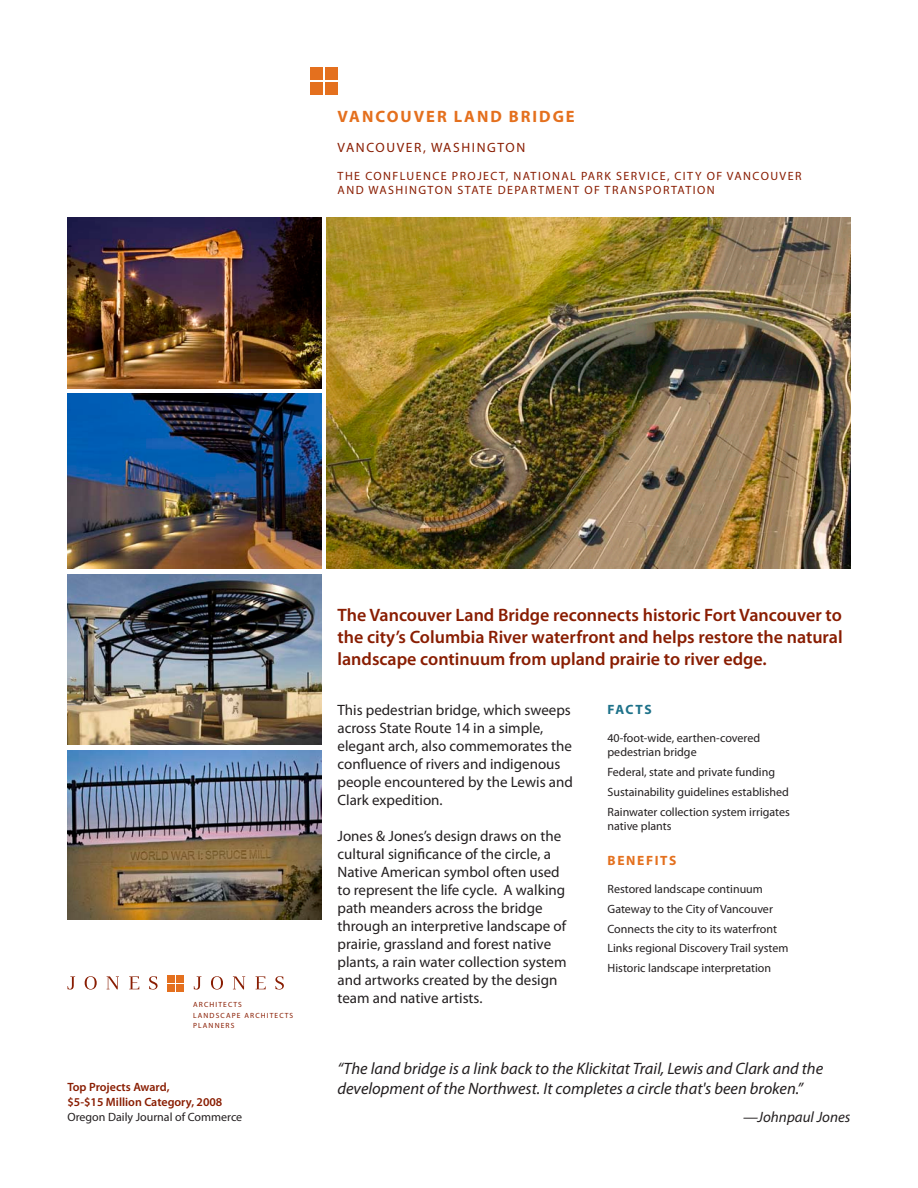
<style>
.page{position:relative;width:918px;height:1188px;background:#fff}
.page>*{position:absolute;margin:0;border:0;box-sizing:border-box;transform-origin:0 0}
.JJ_Project_1st_Line{font:600 18px/21.6px "Myriad Pro";color:#891d02;text-align:justify}
.JJ_Quote{font:italic 16.5px/19.8px "Myriad Pro";color:#231f20}
.JJ_Project_Name{font:700 16.5px "Myriad Pro";letter-spacing:.12em;color:#e4701e}
.JJ_Project_Narrative{font:15px/18px "Myriad Pro";color:#231f20}
.JJ_Attribution{font:italic 15px "Myriad Pro";color:#231f20}
.JJ_Project_Client{font:13.5px "Myriad Pro";letter-spacing:.12em;color:#891d02}
.JJ_Benefits_Head{font:700 13.5px "Myriad Pro";color:#e4701e}
.JJ_Facts_Head{font:700 13.5px "Myriad Pro";letter-spacing:.105em;color:#1e728a}
.JJ_Benefits_Facts_Te{font:12px/14.4px "Myriad Pro";color:#231f20}
.JJ_Project_Client-2{font:12px/14.4px "Myriad Pro";letter-spacing:.12em;color:#891d02}
.JJ_Award_Name{font:600 12px/15px "Myriad Pro";color:#891d02}
.JJ_Award_Grantor{font:12px "Myriad Pro";color:#231f20}
.t1{font:7.5px/10.6px "Myriad";letter-spacing:.15em;color:#891d02}
</style>
<div class="page">
<img style="left:68px;top:218px;width:253px;height:170px">
<img style="left:68px;top:574px;width:253px;height:171px">
<img style="left:327px;top:218px;width:524px;height:351px">
<img style="left:68px;top:394px;width:253px;height:175px">
<img style="left:68px;top:750px;width:253px;height:169px">
<svg style="left:85px;top:976px;width:12px;height:14px"></svg>
<svg style="left:107px;top:976px;width:12px;height:13px"></svg>
<svg style="left:68px;top:976px;width:7px;height:14px"></svg>
<svg style="left:149px;top:976px;width:9px;height:14px"></svg>
<svg style="left:129px;top:976px;width:10px;height:13px"></svg>
<svg style="left:211px;top:976px;width:12px;height:14px"></svg>
<svg style="left:233px;top:976px;width:12px;height:13px"></svg>
<svg style="left:194px;top:976px;width:7px;height:14px"></svg>
<svg style="left:275px;top:976px;width:9px;height:14px"></svg>
<svg style="left:256px;top:976px;width:10px;height:13px"></svg>
<div style="left:168px;top:975px;width:7px;height:8px;background:#e4701e"></div>
<div style="left:168px;top:984px;width:7px;height:7px;background:#e4701e"></div>
<div style="left:176px;top:975px;width:8px;height:8px;background:#e4701e"></div>
<div style="left:176px;top:984px;width:8px;height:7px;background:#e4701e"></div>
<div style="left:310px;top:68px;width:13px;height:12px;background:#e4701e"></div>
<div style="left:310px;top:82px;width:13px;height:12px;background:#e4701e"></div>
<div style="left:325px;top:68px;width:13px;height:12px;background:#e4701e"></div>
<div style="left:325px;top:82px;width:13px;height:12px;background:#e4701e"></div>
<p class="JJ_Project_Name" style="left:338px;top:106px;width:239px">VANCOUVER LAND BRIDGE</p>
<p class="JJ_Project_Client" style="left:338px;top:139px;width:189px">Vancouver, Washington</p>
<p class="JJ_Project_Client-2" style="left:338px;top:168px;width:465px">The Confluence Proj ec t, National Park Service, City of Vancouver and Washington State Department of Transportation</p>
<p class="t1" style="left:193px;top:1000px;width:102px">ARCHITECTS<br>LANDSCAPE ARCHITECTS<br>PLANNERS</p>
<p class="JJ_Award_Name" style="left:68px;top:1079px;width:156px">Top Projects Award,<br>$5-$15 Million Category, 2008</p>
<p class="JJ_Award_Grantor" style="left:68px;top:1109px;width:176px">Oregon Daily Journal of Commerce</p>
<p class="JJ_Project_1st_Line" style="left:338px;top:604px;width:507px">The Vancouver Land Bridge reconnects historic Fort Vancouver to the city’s Columbia River waterfront and helps restore the natural landscape continuum from upland prairie to river edge.</p>
<p class="JJ_Project_Narrative" style="left:338px;top:701px;width:237px">This pedestrian bridge, which sweeps across State Route 14 in a simple, elegant arch, also commemorates the confluence of rivers and indigenous people encountered by the Lewis and Clark expedition.</p>
<p class="JJ_Project_Narrative" style="left:338px;top:827px;width:231px">Jones &amp; Jones’s design draws on the cultural significance of the circle, a Native American symbol often used to represent the life cycle. A walking path meanders across the bridge through an interpretive landscape of prairie, grassland and forest native plants, a rain water collection system and artworks created by the design team and native artists.</p>
<p class="JJ_Facts_Head" style="left:608px;top:700px;width:45px">FACTS</p>
<p class="JJ_Benefits_Facts_Te" style="left:608px;top:730px;width:154px">40-foot-wide, earthen-covered pedestrian bridge</p>
<p class="JJ_Benefits_Facts_Te" style="left:608px;top:765px;width:169px">Federal, state and private funding</p>
<p class="JJ_Benefits_Facts_Te" style="left:608px;top:784px;width:183px">Sustainability guidelines established</p>
<p class="JJ_Benefits_Facts_Te" style="left:607px;top:804px;width:184px">Rainwater collection system irrigates native plants</p>
<p class="JJ_Benefits_Head" style="left:608px;top:852px;width:20px">BENE</p>
<p class="JJ_Benefits_Head" style="left:646px;top:852px;width:17px">FITS</p>
<p class="JJ_Benefits_Facts_Te" style="left:608px;top:882px;width:157px">Restored landscape continuum</p>
<p class="JJ_Benefits_Facts_Te" style="left:608px;top:901px;width:167px">Gateway to the City of Vancouver</p>
<p class="JJ_Benefits_Facts_Te" style="left:608px;top:921px;width:171px">Connects the city to its waterfront</p>
<p class="JJ_Benefits_Facts_Te" style="left:608px;top:941px;width:182px">Links regional Discovery Trail system</p>
<p class="JJ_Benefits_Facts_Te" style="left:608px;top:961px;width:165px">H istoric landscape interpretation</p>
<p class="JJ_Quote" style="left:338px;top:1058px;width:487px">“The land bridge is a link back to the Klickitat Trail, Lewis and Clark and the development of the Northwest. It completes a circle that's been broken.”</p>
<p class="JJ_Attribution" style="left:743px;top:1108px;width:109px">—Johnpaul Jones</p>
</div>
